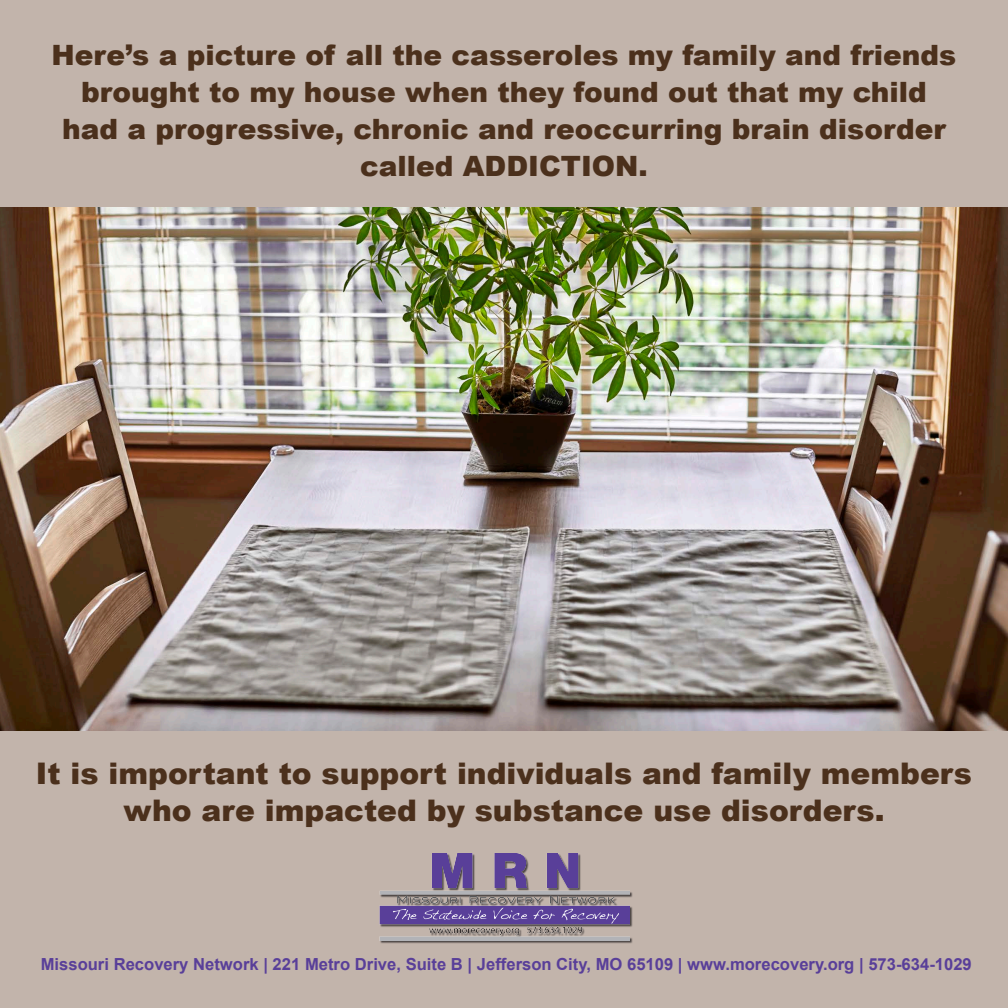
<style>
.page{position:relative;width:1008px;height:1008px;background:#fff}
.page>*{position:absolute;margin:0;border:0;box-sizing:border-box;transform-origin:0 0}
.t1{font:900 29.75px/36.8px "Arial";color:#4b301c;text-align:center}
.t2{font:900 28px/36.8px "Arial";color:#4b301c;text-align:center}
.t3{font:700 16.62px "Arial";color:#593f99}
</style>
<div class="page">
<div style="left:0;top:725px;width:1008px;height:283px;background:#c2b4ab"></div>
<div style="left:380px;top:854px;width:253px;height:89px;background:#231f20;opacity:.75"></div>
<img style="left:380px;top:854px;width:250px;height:86px">
<img style="left:0;top:207px;width:1008px;height:523px">
<div style="left:0;top:0;width:1008px;height:207px;background:#c2b4ab"></div>
<p class="t2" style="left:52px;top:36px;width:906px">Here’s a picture of all the casseroles my family and friends brought to my house when they found out that my child</p>
<p class="t2" style="left:62px;top:110px;width:885px">had a progressive, chronic and reoccurring brain disorder</p>
<p class="t2" style="left:360px;top:146px;width:289px">called ADDICTION.</p>
<p class="t1" style="left:36px;top:754px;width:938px">It is important to support individuals and family members who are impacted by substance use disorders.</p>
<p class="t3" style="left:41px;top:953px;width:933px">Missouri Recovery Network | 221 Metro Drive, Suite B | Jefferson City, MO 65109 | www.morecovery.org | 573-634-1029</p>
</div>
